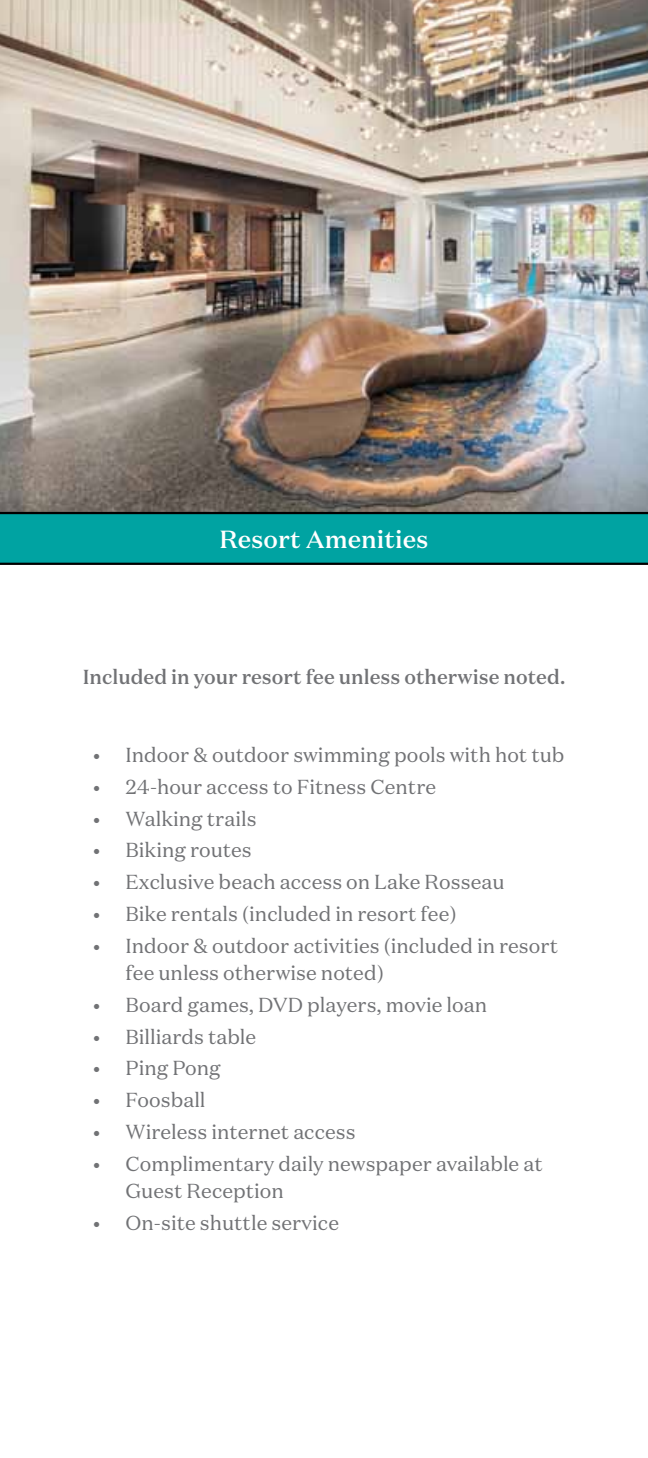
<style>
.page{position:relative;width:648px;height:1458px;background:#fff}
.page>*{position:absolute;margin:0;border:0;box-sizing:border-box;transform-origin:0 0}
.t1{font:500 24.75px "Domaine Text";color:#fff}
.t2{font:20.25px/27px "Domaine Text";color:#717275}
.t3{font:500 20.25px "Domaine Text";color:#717275}
</style>
<div class="page">
<img style="left:0;top:0;width:648px;height:512px">
<div style="left:0;top:512px;width:648px;height:52px;background:#00a3a2"></div>
<hr style="left:0;top:563px;width:648px;height:2px;background:#000">
<hr style="left:0;top:512px;width:648px;height:2px;background:#000">
<p class="t1" style="left:219px;top:524px;width:211px">Resort Amenities</p>
<p class="t3" style="left:83px;top:664px;width:484px">Included in your resort fee unless otherwise noted.</p>
<p class="t2" style="left:93px;top:741px;width:473px">• Indoor &amp; outdoor swimming pools with hot tub</p>
<p class="t2" style="left:93px;top:773px;width:344px">• 24-hour access to Fitness Centre</p>
<p class="t2" style="left:93px;top:805px;width:165px">• Walking trails</p>
<p class="t2" style="left:93px;top:836px;width:160px">• Biking routes</p>
<p class="t2" style="left:93px;top:868px;width:413px">• Exclusive beach access on Lake Rosseau</p>
<p class="t2" style="left:93px;top:900px;width:365px">• Bike rentals (included in resort fee)</p>
<p class="t2" style="left:126px;top:932px;width:434px;text-indent:-32px">• Indoor &amp; outdoor activities (included in resort fee unless otherwise noted)</p>
<p class="t2" style="left:93px;top:991px;width:396px">• Board games, DVD players, movie loan</p>
<p class="t2" style="left:93px;top:1023px;width:165px">• Billiards table</p>
<p class="t2" style="left:93px;top:1055px;width:129px">• Ping Pong</p>
<p class="t2" style="left:93px;top:1086px;width:114px">• Foosball</p>
<p class="t2" style="left:93px;top:1118px;width:264px">• Wireless internet access</p>
<p class="t2" style="left:126px;top:1150px;width:419px;text-indent:-32px">• Complimentary daily newspaper available at<br>Guest Reception</p>
<p class="t2" style="left:93px;top:1209px;width:247px">• On-site shuttle service</p>
</div>
